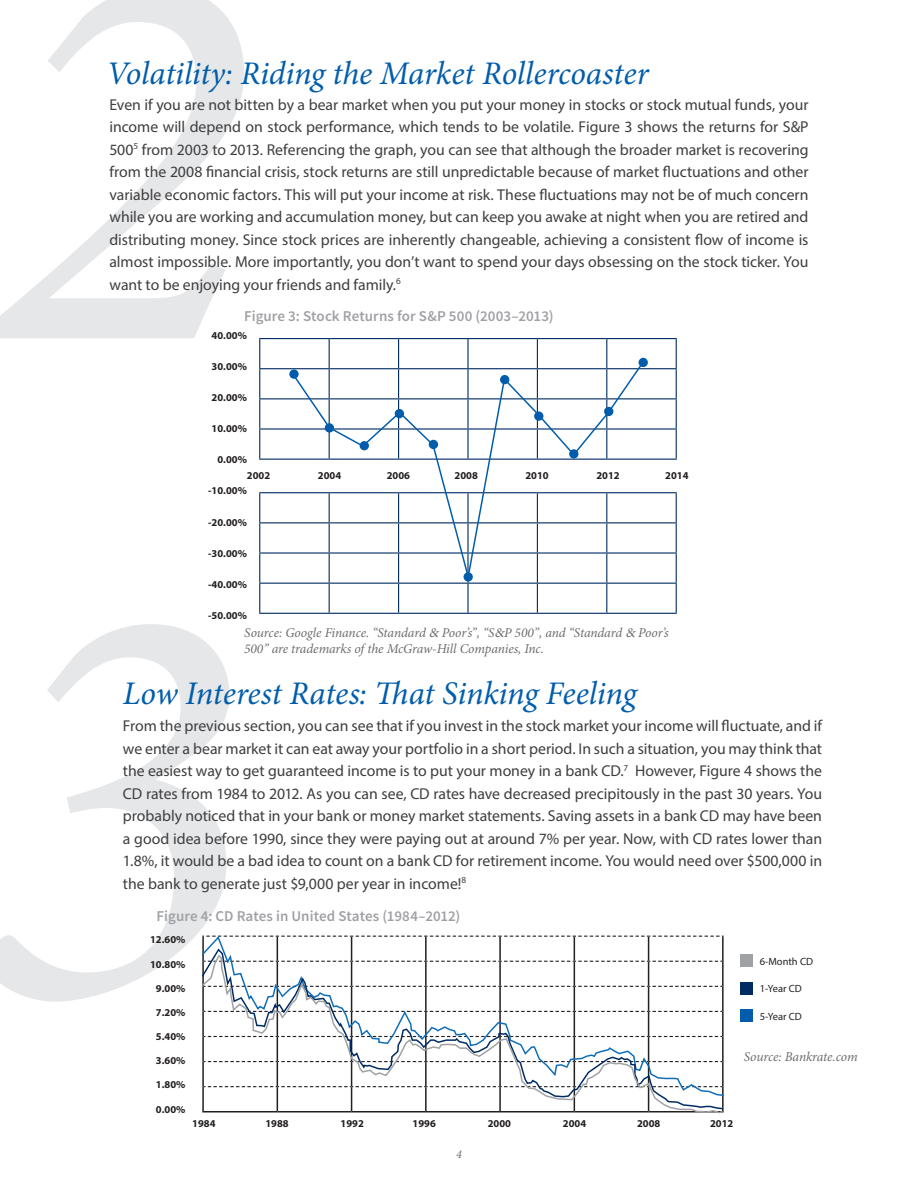
<style>
.page{position:relative;width:918px;height:1188px;background:#fff}
.page>*{position:absolute;margin:0;border:0;box-sizing:border-box;transform-origin:0 0}
.t1{font:italic 33px "Minion Pro";letter-spacing:-.01em;color:#015dac}
.t2{font:15.75px/22.5px "Myriad Pro";color:#3e3e3f;text-align:justify}
.t3{font:600 15px "Source Sans Pro";letter-spacing:.005em;color:#a0a1a5}
.t4{font:italic 13.5px/16.2px "Minion Pro";letter-spacing:-.01em;color:#6c6d70}
.t5{font:italic 12px "Minion Pro";color:#6c6d70}
.t6{font:700 10.5px "Myriad Pro";color:#231f20}
.t7{font:10.5px "Myriad Pro";color:#231f20}
.s1{font-style:inherit}
</style>
<div class="page">
<svg style="left:0;top:624px;width:230px;height:378px"></svg>
<svg style="left:0;top:0;width:244px;height:338px"></svg>
<hr style="left:259px;top:338px;width:70px;height:1px;background:#002c62">
<hr style="left:329px;top:338px;width:70px;height:1px;background:#002c62">
<hr style="left:399px;top:338px;width:69px;height:1px;background:#002c62">
<hr style="left:468px;top:338px;width:69px;height:1px;background:#002c62">
<hr style="left:467px;top:339px;width:2px;height:29px;background:#002c62">
<hr style="left:537px;top:338px;width:70px;height:1px;background:#002c62">
<hr style="left:607px;top:338px;width:70px;height:1px;background:#002c62">
<hr style="left:259px;top:368px;width:70px;height:1px;background:#002c62">
<hr style="left:607px;top:368px;width:70px;height:1px;background:#002c62">
<hr style="left:259px;top:398px;width:70px;height:1px;background:#002c62">
<hr style="left:607px;top:398px;width:70px;height:1px;background:#002c62">
<hr style="left:259px;top:428px;width:70px;height:2px;background:#002c62">
<svg style="left:259px;top:339px;width:1px;height:120px"></svg>
<svg style="left:329px;top:339px;width:1px;height:22px"></svg>
<svg style="left:398px;top:339px;width:1px;height:22px"></svg>
<svg style="left:537px;top:339px;width:1px;height:22px"></svg>
<hr style="left:607px;top:428px;width:70px;height:2px;background:#002c62">
<svg style="left:606px;top:339px;width:1px;height:22px"></svg>
<svg style="left:676px;top:339px;width:1px;height:120px"></svg>
<hr style="left:259px;top:459px;width:70px;height:1px;background:#002c62">
<hr style="left:607px;top:459px;width:70px;height:1px;background:#002c62">
<hr style="left:259px;top:492px;width:70px;height:1px;background:#002c62">
<hr style="left:607px;top:492px;width:70px;height:1px;background:#002c62">
<hr style="left:259px;top:522px;width:70px;height:1px;background:#002c62">
<hr style="left:607px;top:522px;width:70px;height:1px;background:#002c62">
<hr style="left:259px;top:552px;width:70px;height:2px;background:#002c62">
<hr style="left:607px;top:552px;width:70px;height:2px;background:#002c62">
<hr style="left:259px;top:583px;width:70px;height:1px;background:#002c62">
<svg style="left:259px;top:493px;width:1px;height:120px"></svg>
<svg style="left:329px;top:584px;width:1px;height:29px"></svg>
<svg style="left:398px;top:584px;width:1px;height:29px"></svg>
<hr style="left:467px;top:584px;width:2px;height:29px;background:#002c62">
<svg style="left:537px;top:584px;width:1px;height:29px"></svg>
<hr style="left:607px;top:583px;width:70px;height:1px;background:#002c62">
<svg style="left:606px;top:584px;width:1px;height:29px"></svg>
<svg style="left:676px;top:493px;width:1px;height:120px"></svg>
<hr style="left:259px;top:613px;width:70px;height:1px;background:#002c62">
<hr style="left:329px;top:613px;width:70px;height:1px;background:#002c62">
<hr style="left:399px;top:613px;width:69px;height:1px;background:#002c62">
<hr style="left:468px;top:613px;width:69px;height:1px;background:#002c62">
<hr style="left:537px;top:613px;width:70px;height:1px;background:#002c62">
<hr style="left:607px;top:613px;width:70px;height:1px;background:#002c62">
<svg style="left:291px;top:361px;width:354px;height:223px"></svg>
<svg style="left:289px;top:369px;width:10px;height:10px"></svg>
<div style="left:325px;top:423px;width:9px;height:10px;background:#015dac;border-radius:50%"></div>
<div style="left:360px;top:441px;width:9px;height:9px;background:#015dac;border-radius:50%"></div>
<div style="left:395px;top:409px;width:9px;height:9px;background:#015dac;border-radius:50%"></div>
<div style="left:429px;top:440px;width:9px;height:9px;background:#015dac;border-radius:50%"></div>
<div style="left:464px;top:572px;width:9px;height:10px;background:#015dac;border-radius:50%"></div>
<div style="left:500px;top:375px;width:9px;height:9px;background:#015dac;border-radius:50%"></div>
<div style="left:534px;top:411px;width:9px;height:10px;background:#015dac;border-radius:50%"></div>
<div style="left:569px;top:449px;width:9px;height:10px;background:#015dac;border-radius:50%"></div>
<div style="left:604px;top:407px;width:9px;height:9px;background:#015dac;border-radius:50%"></div>
<div style="left:639px;top:358px;width:9px;height:9px;background:#015dac;border-radius:50%"></div>
<svg style="left:200px;top:935px;width:524px;height:12px"></svg>
<svg style="left:200px;top:953px;width:524px;height:161px"></svg>
<div style="left:740px;top:954px;width:13px;height:13px;background:#a0a1a5"></div>
<div style="left:740px;top:982px;width:13px;height:13px;background:#002c62"></div>
<div style="left:740px;top:1009px;width:13px;height:13px;background:#015dac"></div>
<p class="t1" style="left:106px;top:51px;width:544px">Volatility: Riding the Market Rollercoaster</p>
<p class="t2" style="left:109px;top:93px;width:701px">Even if you are not bitten by a bear market when you put your money in stocks or stock mutual funds, your income will depend on stock performance, which tends to be volatile. Figure 3 shows the returns for S&amp;P 500<sup>5</sup> from 2003 to 2013. Referencing the graph, you can see that although the broader market is recovering from the 2008 financial crisis, stock returns are still unpredictable because of market fluctuations and other variable economic factors. This will put your income at risk. These fluctuations may not be of much concern while you are working and accumulation money, but can keep you awake at night when you are retired and distributing money. Since stock prices are inherently changeable, achieving a consistent flow of income is almost impossible. More importantly, you don’t want to spend your days obsessing on the stock ticker. You want to be enjoying your friends and family.<sup>6</sup></p>
<p class="t3" style="left:244px;top:306px;width:311px">Figure 3: Stock Returns for S&amp;P 500 (2003–2013)</p>
<p class="t6" style="left:212px;top:329px;width:37px">40.00%</p>
<p class="t6" style="left:212px;top:360px;width:37px">30.00%</p>
<p class="t6" style="left:212px;top:391px;width:37px">20.00%</p>
<p class="t6" style="left:212px;top:422px;width:37px">10.00%</p>
<p class="t6" style="left:217px;top:453px;width:31px">0.00%</p>
<p class="t6" style="left:208px;top:484px;width:40px">-10.00%</p>
<p class="t6" style="left:208px;top:515px;width:40px">-20.00%</p>
<p class="t6" style="left:208px;top:546px;width:40px">-30.00%</p>
<p class="t6" style="left:208px;top:577px;width:40px">-40.00%</p>
<p class="t6" style="left:208px;top:608px;width:40px">-50.00%</p>
<p class="t6" style="left:247px;top:469px;width:25px">2002</p>
<p class="t6" style="left:318px;top:469px;width:25px">2004</p>
<p class="t6" style="left:387px;top:469px;width:25px">2006</p>
<p class="t6" style="left:455px;top:469px;width:25px">2008</p>
<p class="t6" style="left:525px;top:469px;width:25px">2010</p>
<p class="t6" style="left:596px;top:469px;width:25px">2012</p>
<p class="t6" style="left:665px;top:469px;width:25px">2014</p>
<p class="t4" style="left:244px;top:625px;width:426px">Source: Google Finance. “Standard <span class="s1">&amp;</span> Poor’s”, “S<span class="s1">&amp;</span>P 500”, and “Standard <span class="s1">&amp;</span> Poor’s<br>500” are trademarks of the McGraw-Hill Companies, Inc.</p>
<p class="t1" style="left:123px;top:671px;width:515px">Low Interest Rates: That Sinking Feeling</p>
<p class="t2" style="left:123px;top:714px;width:701px">From the previous section, you can see that if you invest in the stock market your income will fluctuate, and if we enter a bear market it can eat away your portfolio in a short period. In such a situation, you may think that the easiest way to get guaranteed income is to put your money in a bank CD.<sup>7</sup> However, Figure 4 shows the CD rates from 1984 to 2012. As you can see, CD rates have decreased precipitously in the past 30 years. You probably noticed that in your bank or money market statements. Saving assets in a bank CD may have been a good idea before 1990, since they were paying out at around 7% per year. Now, with CD rates lower than 1.8%, it would be a bad idea to count on a bank CD for retirement income. You would need over $500,000 in the bank to generate just $9,000 per year in income!<sup>8</sup></p>
<p class="t3" style="left:157px;top:906px;width:305px">Figure 4: CD Rates in United States (1984–2012)</p>
<p class="t6" style="left:150px;top:933px;width:37px">12.60%</p>
<p class="t6" style="left:150px;top:957px;width:37px">10.80%</p>
<p class="t6" style="left:156px;top:981px;width:31px">9.00%</p>
<p class="t6" style="left:156px;top:1006px;width:31px">7.20%</p>
<p class="t6" style="left:156px;top:1030px;width:31px">5.40%</p>
<p class="t6" style="left:156px;top:1054px;width:31px">3.60%</p>
<p class="t6" style="left:156px;top:1078px;width:31px">1.80%</p>
<p class="t6" style="left:156px;top:1102px;width:31px">0.00%</p>
<p class="t6" style="left:192px;top:1116px;width:25px">1984</p>
<p class="t6" style="left:265px;top:1116px;width:25px">1988</p>
<p class="t6" style="left:341px;top:1116px;width:25px">1992</p>
<p class="t6" style="left:413px;top:1116px;width:25px">1996</p>
<p class="t6" style="left:488px;top:1116px;width:25px">2000</p>
<p class="t6" style="left:563px;top:1116px;width:25px">2004</p>
<p class="t6" style="left:637px;top:1116px;width:25px">2008</p>
<p class="t6" style="left:710px;top:1116px;width:25px">2012</p>
<p class="t5" style="left:456px;top:1146px;width:7px">4</p>
<p class="t7" style="left:760px;top:955px;width:55px">6-Month CD</p>
<p class="t7" style="left:760px;top:982px;width:44px">1-Year CD</p>
<p class="t7" style="left:760px;top:1010px;width:44px">5-Year CD</p>
<p class="t4" style="left:744px;top:1049px;width:115px">Source: Bankrate.com</p>
</div>
